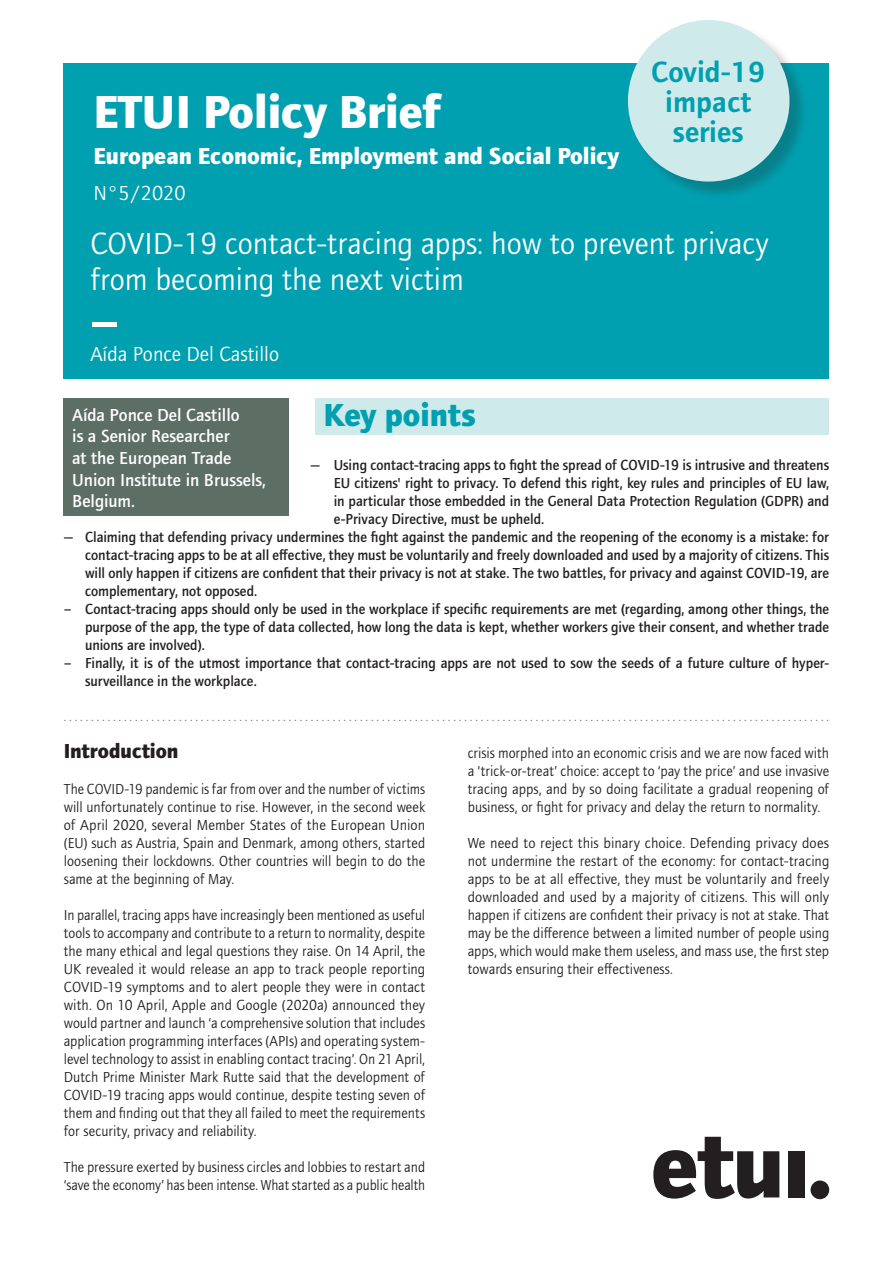
<style>
.page{position:relative;width:893px;height:1263px;background:#fff}
.page>*{position:absolute;margin:0;border:0;box-sizing:border-box;transform-origin:0 0}
.t1{font:500 54px "Foundry Journal";color:#fff}
.t2{font:700 48px "Foundry Journal";color:#fff}
.t3{font:700 33px "Foundry Journal";color:#00a0b0}
.t4{font:31.5px/36px "Foundry Journal";color:#fff}
.t5{font:600 30px/30px "Foundry Journal";color:#00a0b0;text-align:center}
.t6{font:700 24px "Foundry Journal";color:#fff}
.t7{font:21px "Foundry Journal";color:#fff}
.t8{font:700 21px "Foundry Journal";color:#231f20}
.t9{font:500 18px/21.6px "Foundry Journal";color:#fff}
.t10{font:15px/18px "Foundry Journal";color:#231f20;text-align:justify;scale:.95 1}
.t11{font:500 15px/18px "Foundry Journal";color:#231f20;text-align:justify}
.t12{font:15px/18px "Foundry Journal";color:#231f20;text-align:justify}
.t13{font:15px/18px "Foundry Journal";color:#231f20;scale:.96 1}
.t14{font:13.5px "Foundry Journal";color:#5d6e65}
</style>
<div class="page">
<div style="left:64px;top:64px;width:765px;height:315px;background:#00a0b0"></div>
<div style="left:315px;top:398px;width:514px;height:36px;background:#ceeaeb"></div>
<svg style="left:653px;top:1137px;width:126px;height:62px"></svg>
<div style="left:788px;top:1151px;width:16px;height:46px;background:#231f20"></div>
<div style="left:810px;top:1180px;width:19px;height:19px;background:#231f20;border-radius:50%"></div>
<div style="left:64px;top:398px;width:225px;height:118px;background:#5d6e65"></div>
<div style="left:630px;top:22px;width:179px;height:179px;background:#231f20;opacity:.25"></div>
<div style="left:628px;top:20px;width:161px;height:162px;background:#ceeaeb;border-radius:50%"></div>
<h2 class="t2" style="left:94px;top:83px;width:348px">ETUI Policy Brief</h2>
<h3 class="t6" style="left:94px;top:141px;width:527px">European Economic, Employment and Social Policy</h3>
<h3 class="t7" style="left:94px;top:181px;width:94px">N°5/2020</h3>
<h3 class="t5" style="left:651px;top:57px;width:115px">Covid-19 impact series</h3>
<h3 class="t4" style="left:90px;top:225px;width:680px">COVID-19 contact-tracing apps: how to prevent privacy from becoming the next victim</h3>
<h1 class="t1" style="left:90px;top:291px;width:30px">–</h1>
<h3 class="t7" style="left:90px;top:343px;width:190px">Aída Ponce Del Castillo</h3>
<h3 class="t3" style="left:324px;top:395px;width:154px">Key points</h3>
<p class="t9" style="left:72px;top:404px;width:195px">Aída Ponce Del Castillo<br>is a Senior Researcher<br>at the European Trade<br>Union Institute in Brussels,<br>Belgium.</p>
<p class="t11" style="left:334px;top:455px;width:497px;text-indent:-23px">— Using contact-tracing apps to fight the spread of COVID-19 is intrusive and threatens EU citizens' right to privacy. To defend this right, key rules and principles of EU law, in particular those embedded in the General Data Protection Regulation (GDPR) and e-Privacy Directive, must be upheld.</p>
<p class="t11" style="left:64px;top:527px;width:767px">— Claiming that defending privacy undermines the fight against the pandemic and the reopening of the economy is a mistake: for</p>
<p class="t11" style="left:85px;top:545px;width:746px">contact-tracing apps to be at all effective, they must be voluntarily and freely downloaded and used by a majority of citizens. This</p>
<p class="t11" style="left:85px;top:563px;width:746px">will only happen if citizens are confident that their privacy is not at stake. The two battles, for privacy and against COVID-19, are</p>
<p class="t11" style="left:85px;top:581px;width:174px">complementary, not opposed.</p>
<p class="t11" style="left:64px;top:599px;width:767px">− Contact-tracing apps should only be used in the workplace if specific requirements are met (regarding, among other things, the</p>
<p class="t11" style="left:85px;top:617px;width:746px">purpose of the app, the type of data collected, how long the data is kept, whether workers give their consent, and whether trade</p>
<p class="t11" style="left:85px;top:635px;width:121px">unions are involved).</p>
<p class="t11" style="left:64px;top:653px;width:767px">− Finally, it is of the utmost importance that contact-tracing apps are not used to sow the seeds of a future culture of hyper-</p>
<p class="t11" style="left:85px;top:671px;width:173px">surveillance in the workplace.</p>
<p class="t14" style="left:64px;top:709px;width:767px">............................................................................................................................................</p>
<h3 class="t8" style="left:64px;top:738px;width:116px">Introduction</h3>
<p class="t10" style="left:64px;top:780px;width:382px">The COVID-19 pandemic is far from over and the number of victims will unfortunately continue to rise. However, in the second week of April 2020, several Member States of the European Union (EU) such as Austria, Spain and Denmark, among others, started loosening their lockdowns. Other countries will begin to do the same at the beginning of May.</p>
<p class="t10" style="left:64px;top:906px;width:382px">In parallel, tracing apps have increasingly been mentioned as useful tools to accompany and contribute to a return to normality, despite the many ethical and legal questions they raise. On 14 April, the UK revealed it would release an app to track people reporting COVID-19 symptoms and to alert people they were in contact with. On 10 April, Apple and Google (2020a) announced they would partner and launch ‘a comprehensive solution that includes application programming interfaces (APIs) and operating system&shy;level technology to assist in enabling contact tracing’. On 21 April, Dutch Prime Minister Mark Rutte said that the development of COVID-19 tracing apps would continue, despite testing seven of them and finding out that they all failed to meet the requirements for security, privacy and reliability.</p>
<p class="t13" style="left:64px;top:1158px;width:378px">The pressure exerted by business circles and lobbies to restart and ‘save the economy’ has been intense. What started as a public health</p>
<p class="t12" style="left:468px;top:744px;width:363px">crisis morphed into an economic crisis and we are now faced with a ‘trick-or-treat’ choice: accept to ‘pay the price’ and use invasive tracing apps, and by so doing facilitate a gradual reopening of business, or fight for privacy and delay the return to normality.</p>
<p class="t12" style="left:468px;top:834px;width:363px">We need to reject this binary choice. Defending privacy does not undermine the restart of the economy: for contact-tracing apps to be at all effective, they must be voluntarily and freely downloaded and used by a majority of citizens. This will only happen if citizens are confident their privacy is not at stake. That may be the difference between a limited number of people using apps, which would make them useless, and mass use, the first step towards ensuring their effectiveness.</p>
</div>
